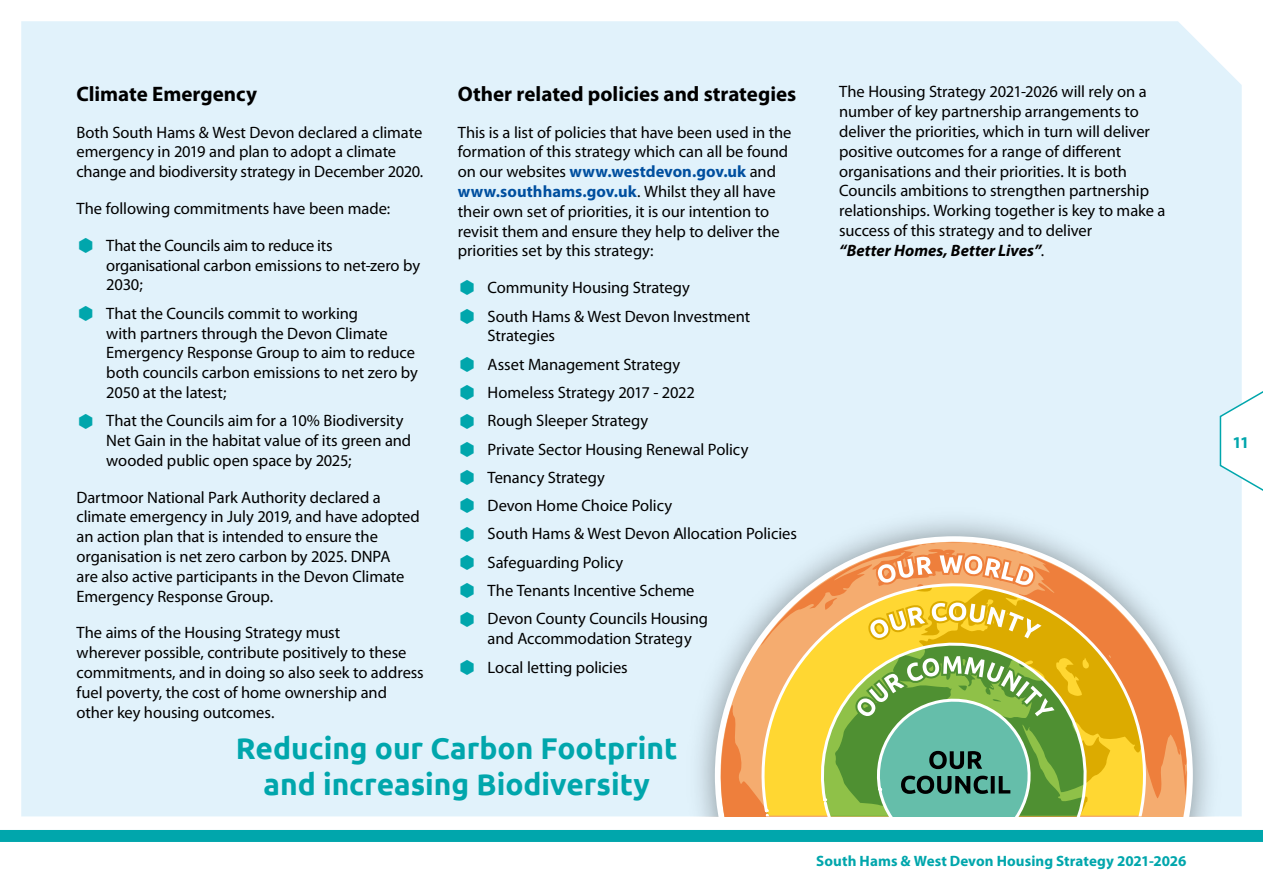
<style>
.page{position:relative;width:1263px;height:893px;background:#fff}
.page>*{position:absolute;margin:0;border:0;box-sizing:border-box;transform-origin:0 0}
.t1{font:700 30px/36px "Ubuntu";color:#00a6ac;text-align:center}
.t2{font:700 21px "Myriad Pro";color:#000}
.t3{font:16.5px/19.8px "Myriad Pro";letter-spacing:-.005em;color:#000}
.t4{font:700 16.5px "Myriad Pro";color:#00a6ac}
.t5{font:700 15px "Myriad Pro";letter-spacing:.005em;color:#00a6ac}
.s1{font-weight:700;color:#004f9f}
.s2{font-weight:700;font-style:italic}
</style>
<div class="page">
<div style="left:0;top:830px;width:1263px;height:12px;background:#00a6ac"></div>
<div style="left:21px;top:21px;width:1221px;height:795px;background:#e1f2fb"></div>
<div style="left:676px;top:498px;width:546px;height:318px;background:#e1f2fb"></div>
<svg style="left:701px;top:522px;width:506px;height:294px;background:#daeaf2"></svg>
<svg style="left:715px;top:542px;width:472px;height:274px;background:#e3d3c7"></svg>
<svg style="left:874px;top:548px;width:164px;height:17px"></svg>
<svg style="left:747px;top:565px;width:417px;height:251px;background:#efba6f"></svg>
<svg style="left:811px;top:629px;width:289px;height:187px;background:#c8be37"></svg>
<svg style="left:854px;top:598px;width:207px;height:218px;background:#90b262"></svg>
<svg style="left:1219px;top:390px;width:44px;height:102px"></svg>
<svg style="left:79px;top:238px;width:13px;height:15px"></svg>
<svg style="left:79px;top:306px;width:13px;height:15px"></svg>
<svg style="left:79px;top:413px;width:13px;height:15px"></svg>
<svg style="left:461px;top:280px;width:13px;height:15px"></svg>
<svg style="left:461px;top:308px;width:13px;height:16px"></svg>
<svg style="left:461px;top:356px;width:13px;height:16px"></svg>
<svg style="left:461px;top:385px;width:13px;height:15px"></svg>
<svg style="left:461px;top:413px;width:13px;height:15px"></svg>
<svg style="left:461px;top:441px;width:13px;height:16px"></svg>
<svg style="left:461px;top:470px;width:13px;height:15px"></svg>
<svg style="left:461px;top:498px;width:13px;height:15px"></svg>
<svg style="left:461px;top:526px;width:13px;height:16px"></svg>
<svg style="left:461px;top:555px;width:13px;height:15px"></svg>
<svg style="left:461px;top:583px;width:13px;height:15px"></svg>
<svg style="left:461px;top:611px;width:13px;height:16px"></svg>
<svg style="left:461px;top:659px;width:13px;height:16px"></svg>
<h3 class="t2" style="left:77px;top:80px;width:182px">Climate Emergency</h3>
<p class="t3" style="left:77px;top:122px;width:348px">Both South Hams &amp; West Devon declared a climate emergency in 2019 and plan to adopt a climate change and biodiversity strategy in December 2020.</p>
<p class="t3" style="left:77px;top:198px;width:315px">The following commitments have been made:</p>
<p class="t3" style="left:106px;top:235px;width:315px">That the Councils aim to reduce its organisational carbon emissions to net-zero by<br>2030;</p>
<p class="t3" style="left:106px;top:303px;width:313px">That the Councils commit to working<br>with partners through the Devon Climate Emergency Response Group to aim to reduce both councils carbon emissions to net zero by 2050 at the latest;</p>
<p class="t3" style="left:106px;top:411px;width:306px">That the Councils aim for a 10% Biodiversity<br>Net Gain in the habitat value of its green and wooded public open space by 2025;</p>
<p class="t3" style="left:77px;top:487px;width:345px">Dartmoor National Park Authority declared a climate emergency in July 2019, and have adopted an action plan that is intended to ensure the organisation is net zero carbon by 2025. DNPA<br>are also active participants in the Devon Climate Emergency Response Group.</p>
<p class="t3" style="left:77px;top:623px;width:349px">The aims of the Housing Strategy must<br>wherever possible, contribute positively to these commitments, and in doing so also seek to address fuel poverty, the cost of home ownership and other key housing outcomes.</p>
<h3 class="t2" style="left:458px;top:80px;width:340px">Other related policies and strategies</h3>
<p class="t3" style="left:458px;top:122px;width:335px">This is a list of policies that have been used in the formation of this strategy which can all be found on our websites <span class="s1">www.westdevon.gov.uk</span> and <span class="s1">www.southhams.gov.uk</span>. Whilst they all have their own set of priorities, it is our intention to revisit them and ensure they help to deliver the priorities set by this strategy:</p>
<p class="t3" style="left:488px;top:278px;width:204px">Community Housing Strategy</p>
<p class="t3" style="left:488px;top:306px;width:264px">South Hams &amp; West Devon Investment<br>Strategies</p>
<p class="t3" style="left:488px;top:354px;width:194px">Asset Management Strategy</p>
<p class="t3" style="left:488px;top:382px;width:209px">Homeless Strategy 2017 - 2022</p>
<p class="t3" style="left:488px;top:411px;width:162px">Rough Sleeper Strategy</p>
<p class="t3" style="left:488px;top:439px;width:262px">Private Sector Housing Renewal Policy</p>
<p class="t3" style="left:488px;top:467px;width:119px">Tenancy Strategy</p>
<p class="t3" style="left:488px;top:495px;width:186px">Devon Home Choice Policy</p>
<p class="t3" style="left:488px;top:524px;width:311px">South Hams &amp; West Devon Allocation Policies</p>
<p class="t3" style="left:488px;top:552px;width:137px">Safeguarding Policy</p>
<p class="t3" style="left:488px;top:580px;width:208px">The Tenants Incentive Scheme</p>
<p class="t3" style="left:488px;top:609px;width:222px">Devon County Councils Housing and Accommodation Strategy</p>
<p class="t3" style="left:488px;top:657px;width:142px">Local letting policies</p>
<h1 class="t1" style="left:236px;top:730px;width:443px">Reducing our Carbon Footprint and increasing Biodiversity</h1>
<p class="t3" style="left:839px;top:82px;width:328px">The Housing Strategy 2021-2026 will rely on a number of key partnership arrangements to deliver the priorities, which in turn will deliver positive outcomes for a range of different organisations and their priorities. It is both Councils ambitions to strengthen partnership relationships. Working together is key to make a success of this strategy and to deliver<br><span class="s2">“Better Homes, Better Lives”</span>.</p>
<p class="t5" style="left:816px;top:851px;width:372px">South Hams &amp; West Devon Housing Strategy 2021-2026</p>
<p class="t4" style="left:1232px;top:432px;width:18px">11</p>
</div>
